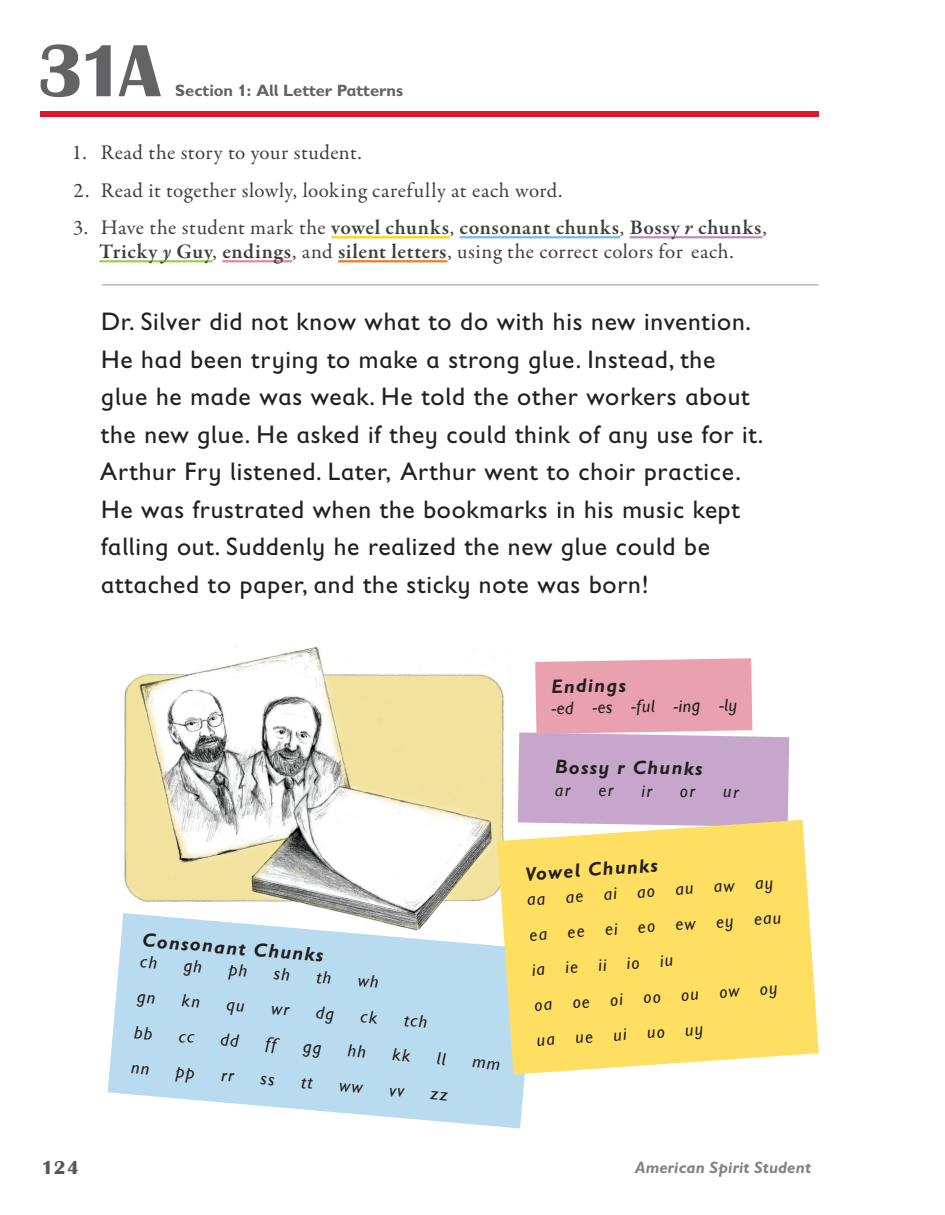
<style>
.page{position:relative;width:945px;height:1215px;background:#fff}
.page>*{position:absolute;margin:0;border:0;box-sizing:border-box;transform-origin:0 0}
.worksheet_number{font:700 76.5px "Britannic";color:#636366}
.Source_Paragraph{font:25.5px/37.5px "Gill Sans Infant Std";letter-spacing:.03em;color:#231f20}
.t1{font:600 21px/24px "Garamond Premr Pro";letter-spacing:.03em;color:#3e3e3f;text-align:center}
.t2{font:21px "Garamond Premr Pro";letter-spacing:.025em;color:#3e3e3f}
.t3{font:italic 700 19.5px "Gill Sans Infant Std";letter-spacing:.06em;color:#231f20}
.master_page_text{font:700 19.5px "Britannic";color:#57585a}
.t4{font:italic 18px/35.2px "Gill Sans Infant Std";letter-spacing:.08em;color:#231f20}
.Section{font:700 16.5px "Gill Sans Infant Std";color:#636366}
.master_page_text-2{font:italic 700 16.5px "Gill Sans Infant Std";letter-spacing:.01em;color:#808285}
.s1{font-weight:400}
.s2{font-style:italic}
</style>
<div class="page">
<div style="left:40px;top:111px;width:779px;height:6px;background:#de1828"></div>
<img style="left:124px;top:646px;width:394px;height:267px">
<svg style="left:108px;top:913px;width:417px;height:215px;fill:#b9dbef"></svg>
<svg style="left:518px;top:658px;width:271px;height:162px;background:#d9afc7"></svg>
<svg style="left:497px;top:820px;width:322px;height:255px;background:#fce174"></svg>
<hr style="left:331px;top:236px;width:119px;height:2px;background:#fed70a">
<hr style="left:460px;top:236px;width:160px;height:2px;background:#75bde3">
<hr style="left:630px;top:236px;width:132px;height:2px;background:#b990bd">
<hr style="left:99px;top:260px;width:114px;height:2px;background:#a0ce55">
<hr style="left:222px;top:260px;width:70px;height:2px;background:#e4879b">
<hr style="left:338px;top:260px;width:109px;height:2px;background:#f47d21">
<hr style="left:102px;top:285px;width:717px;height:1px;background:#939598">
<svg style="left:140px;top:956px;width:17px;height:13px"></svg>
<svg style="left:183px;top:960px;width:19px;height:16px"></svg>
<svg style="left:228px;top:964px;width:19px;height:16px"></svg>
<svg style="left:274px;top:967px;width:16px;height:13px"></svg>
<svg style="left:317px;top:971px;width:14px;height:13px"></svg>
<svg style="left:358px;top:975px;width:20px;height:13px"></svg>
<svg style="left:137px;top:994px;width:18px;height:13px"></svg>
<svg style="left:182px;top:994px;width:18px;height:14px"></svg>
<svg style="left:226px;top:1002px;width:18px;height:13px"></svg>
<svg style="left:272px;top:1006px;width:18px;height:10px"></svg>
<svg style="left:316px;top:1006px;width:18px;height:18px"></svg>
<svg style="left:361px;top:1011px;width:17px;height:12px"></svg>
<svg style="left:404px;top:1015px;width:23px;height:13px"></svg>
<svg style="left:134px;top:1026px;width:18px;height:13px"></svg>
<svg style="left:179px;top:1033px;width:15px;height:10px"></svg>
<svg style="left:221px;top:1033px;width:19px;height:14px"></svg>
<svg style="left:265px;top:1037px;width:15px;height:17px"></svg>
<svg style="left:303px;top:1044px;width:18px;height:14px"></svg>
<svg style="left:348px;top:1044px;width:18px;height:14px"></svg>
<svg style="left:393px;top:1048px;width:18px;height:14px"></svg>
<svg style="left:437px;top:1052px;width:9px;height:13px"></svg>
<svg style="left:473px;top:1059px;width:27px;height:11px"></svg>
<svg style="left:131px;top:1065px;width:18px;height:9px"></svg>
<svg style="left:175px;top:1067px;width:20px;height:16px"></svg>
<svg style="left:222px;top:1073px;width:12px;height:9px"></svg>
<svg style="left:260px;top:1076px;width:14px;height:10px"></svg>
<svg style="left:301px;top:1078px;width:12px;height:11px"></svg>
<svg style="left:339px;top:1083px;width:24px;height:10px"></svg>
<svg style="left:389px;top:1088px;width:16px;height:9px"></svg>
<svg style="left:430px;top:1091px;width:18px;height:10px"></svg>
<p class="worksheet_number" style="left:37px;top:28px;width:125px">31A</p>
<p class="Section" style="left:175px;top:81px;width:229px">Section 1: All Letter Patterns</p>
<p class="t2" style="left:72px;top:140px;width:291px">1. Read the story to your student.</p>
<p class="t2" style="left:74px;top:178px;width:490px">2. Read it together slowly, looking carefully at each word.</p>
<p class="t1" style="left:73px;top:216px;width:695px"><span class="s1">3. Have the student mark the</span> vowel chunks<span class="s1">,</span> consonant chunks<span class="s1">,</span> Bossy <span class="s2">r</span> chunks<span class="s1">,<br></span>Tricky <span class="s2">y</span> Guy<span class="s1">,</span> endings<span class="s1">, and</span> silent letters<span class="s1">, using the correct colors for each.</span></p>
<p class="Source_Paragraph" style="left:100px;top:303px;width:665px">Dr. Silver did not know what to do with his new invention.<br>He had been trying to make a strong glue. Instead, the glue he made was weak. He told the other workers about the new glue. He asked if they could think of any use for it.<br>Arthur Fry listened. Later, Arthur went to choir practice.<br>He was frustrated when the bookmarks in his music kept falling out. Suddenly he realized the new glue could be attached to paper, and the sticky note was born!</p>
<p class="t3" style="left:551px;top:675px;width:76px;rotate:-1deg">Endings</p>
<p class="t4" style="left:551px;top:690px;width:187px;rotate:-1deg">-ed -es -ful -ing -ly</p>
<p class="t3" style="left:143px;top:928px;width:183px;rotate:5deg">Consonant Chunks</p>
<p class="t3" style="left:555px;top:756px;width:149px">Bossy r Chunks</p>
<p class="t4" style="left:555px;top:772px;width:17px">ar</p>
<p class="t4" style="left:598px;top:773px;width:17px">er</p>
<p class="t4" style="left:641px;top:773px;width:12px">ir</p>
<p class="t4" style="left:680px;top:773px;width:17px">or</p>
<p class="t4" style="left:723px;top:774px;width:17px">ur</p>
<p class="t3" style="left:524px;top:863px;width:134px;rotate:-4deg">Vowel Chunks</p>
<p class="t4" style="left:526px;top:882px;width:254px;rotate:-4deg">aa ae ai ao au aw ay ea ee ei eo ew ey eau ia ie ii io iu<br>oa oe oi oo ou ow oy ua ue ui uo uy</p>
<p class="master_page_text" style="left:42px;top:1157px;width:39px">124</p>
<p class="master_page_text-2" style="left:635px;top:1158px;width:178px">American Spirit Student</p>
</div>
